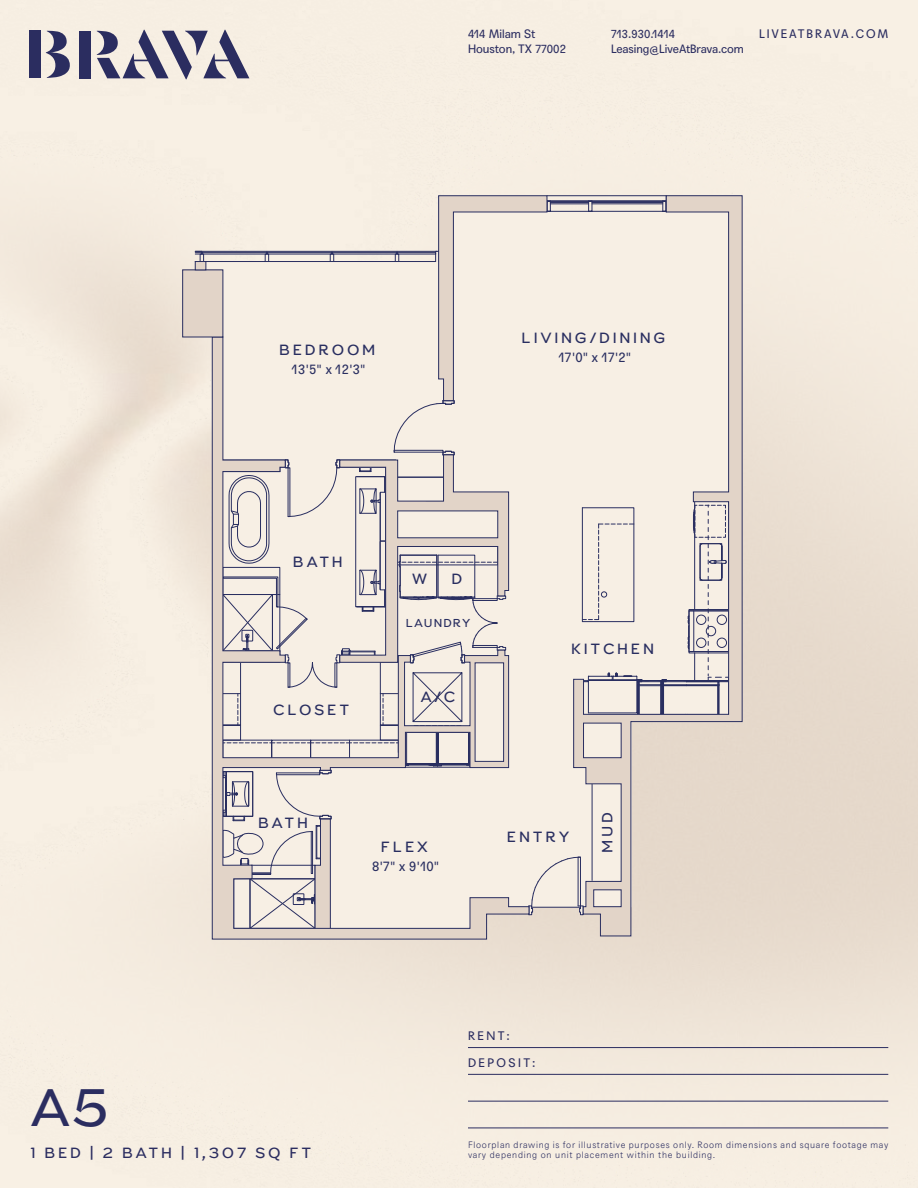
<style>
.page{position:relative;width:918px;height:1188px;background:#fff}
.page>*{position:absolute;margin:0;border:0;box-sizing:border-box;transform-origin:0 0}
.t1{font:300 48px "Capo";color:#2b2d60}
.t2{font:300 13.5px "Capo";letter-spacing:.2em;color:#292e60}
.t3{font:13.5px "Agipo";color:#292e60}
.t4{font:300 13.5px "Capo";letter-spacing:.2em;color:#2b2d60}
.t5{font:12px "Agipo";letter-spacing:.155em;color:#2b2d60}
.t6{font:12px "Agipo";letter-spacing:.2em;color:#2b2d60}
.t7{font:11.85px/15px "Agipo";color:#2b2d60}
.t8{font:11.7px/15px "Agipo";letter-spacing:-.01em;color:#2b2d60}
.t9{font:300 10.5px "Capo";letter-spacing:.1em;color:#292e60}
.t10{font:300 9px/10.5px "Agipo";letter-spacing:.08em;color:#2b2d60}
</style>
<div class="page">
<img style="left:0;top:0;width:918px;height:1188px">
<div style="left:30px;top:31px;width:11px;height:47px;background:#2b2d60"></div>
<div style="left:80px;top:31px;width:11px;height:47px;background:#2b2d60"></div>
<svg style="left:46px;top:31px;width:24px;height:47px"></svg>
<svg style="left:97px;top:30px;width:152px;height:49px"></svg>
<hr style="left:468px;top:1128px;width:420px;height:1px;background:#2b2d60">
<hr style="left:468px;top:1101px;width:420px;height:1px;background:#2b2d60">
<hr style="left:468px;top:1074px;width:420px;height:1px;background:#2b2d60">
<hr style="left:468px;top:1047px;width:420px;height:1px;background:#2b2d60">
<svg style="left:573px;top:195px;width:170px;height:742px"></svg>
<svg style="left:195px;top:195px;width:534px;height:738px"></svg>
<svg style="left:212px;top:336px;width:318px;height:604px"></svg>
<div style="left:398px;top:511px;width:100px;height:27px;background:#f7efe4"></div>
<div style="left:397px;top:511px;width:101px;height:27px;border:1px solid #292e60"></div>
<hr style="left:532px;top:907px;width:48px;height:1px;background:#292e60">
<div style="left:183px;top:270px;width:40px;height:67px;background:#e2d4c8"></div>
<div style="left:182px;top:270px;width:41px;height:67px;border:1px solid #292e60"></div>
<div style="left:195px;top:262px;width:11px;height:8px;background:#e2d4c8"></div>
<div style="left:195px;top:261px;width:11px;height:9px;border:1px solid #292e60"></div>
<div style="left:475px;top:663px;width:29px;height:98px;background:#f7efe4"></div>
<div style="left:475px;top:663px;width:29px;height:99px;border:1px solid #292e60"></div>
<h3 class="t7" style="left:468px;top:26px;width:100px">414 Milam St<br>Houston, TX 77002</h3>
<p class="t8" style="left:611px;top:25px;width:134px">713.930.1414<br>Leasing@LiveAtBrava.com</p>
<h3 class="t5" style="left:759px;top:25px;width:131px">LIVEATBRAVA.COM</h3>
<h2 class="t2" style="left:279px;top:341px;width:98px">BEDROOM</h2>
<h2 class="t3" style="left:292px;top:358px;width:75px">13'5" x 12'3"</h2>
<h2 class="t2" style="left:522px;top:329px;width:146px">LIVING/DINING</h2>
<h2 class="t3" style="left:559px;top:347px;width:74px">17'0" x 17'2"</h2>
<h2 class="t2" style="left:293px;top:553px;width:51px">BATH</h2>
<h2 class="t2" style="left:273px;top:700px;width:78px">CLOSET</h2>
<h2 class="t2" style="left:412px;top:570px;width:16px">W</h2>
<h2 class="t2" style="left:451px;top:570px;width:12px">D</h2>
<p class="t9" style="left:406px;top:616px;width:66px">LAUNDRY</p>
<h2 class="t2" style="left:420px;top:687px;width:37px">A/C</h2>
<h2 class="t2" style="left:571px;top:640px;width:85px">KITCHEN</h2>
<h2 class="t2" style="left:258px;top:814px;width:51px">BATH</h2>
<h2 class="t2" style="left:381px;top:838px;width:49px">FLEX</h2>
<h2 class="t3" style="left:372px;top:856px;width:68px">8'7" x 9'10"</h2>
<h2 class="t2" style="left:507px;top:828px;width:64px">ENTRY</h2>
<h2 class="t2" style="left:598px;top:853px;width:42px;rotate:-90deg">MUD</h2>
<h1 class="t1" style="left:30px;top:1075px;width:81px">A5</h1>
<h2 class="t4" style="left:30px;top:1144px;width:283px">1 BED | 2 BATH | 1,307 SQ FT</h2>
<h3 class="t5" style="left:468px;top:1027px;width:43px">RENT:</h3>
<h3 class="t6" style="left:468px;top:1054px;width:69px">DEPOSIT:</h3>
<p class="t10" style="left:468px;top:1139px;width:422px">Floorplan drawing is for illustrative purposes only. Room dimensions and square footage may vary depending on unit placement within the building.</p>
</div>
